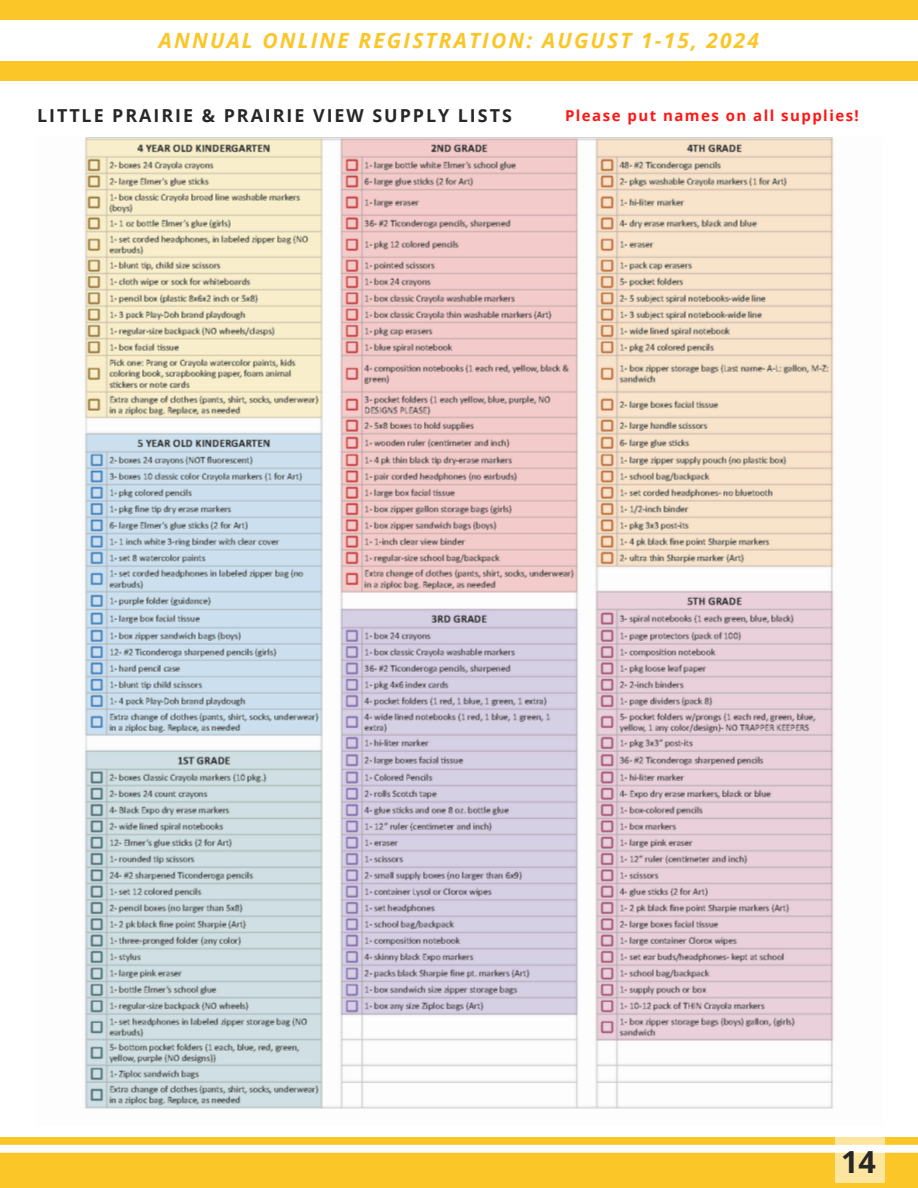
<style>
.page{position:relative;width:918px;height:1188px;background:#fff}
.page>*{position:absolute;margin:0;border:0;box-sizing:border-box;transform-origin:0 0}
.t1{font:700 30.45px "Open Sans";color:#272727}
.t2{font:italic 700 21px "Open Sans";letter-spacing:.1em;color:#fac628}
.t3{font:700 17.85px "Open Sans";letter-spacing:.11em;color:#272727}
.t4{font:700 15px "Open Sans";letter-spacing:.1em;color:#ff1616}
</style>
<div class="page">
<div style="left:0;top:0;width:918px;height:81px;background:#fac628"></div>
<div style="left:0;top:21px;width:918px;height:40px;background:#fff"></div>
<div style="left:0;top:1138px;width:918px;height:50px;background:#fac628"></div>
<div style="left:0;top:1145px;width:918px;height:8px;background:#fff"></div>
<svg style="left:835px;top:1138px;width:50px;height:45px;fill:#fce59e"></svg>
<img style="left:85px;top:138px;width:749px;height:971px">
<h2 class="t2" style="left:159px;top:25px;width:602px">ANNUAL ONLINE REGISTRATION: AUGUST 1-15, 2024</h2>
<p class="t3" style="left:37px;top:103px;width:476px">LITTLE PRAIRIE &amp; PRAIRIE VIEW SUPPLY LISTS</p>
<p class="t4" style="left:565px;top:105px;width:295px">Please put names on all supplies!</p>
<p class="t1" style="left:841px;top:1140px;width:36px">14</p>
</div>
